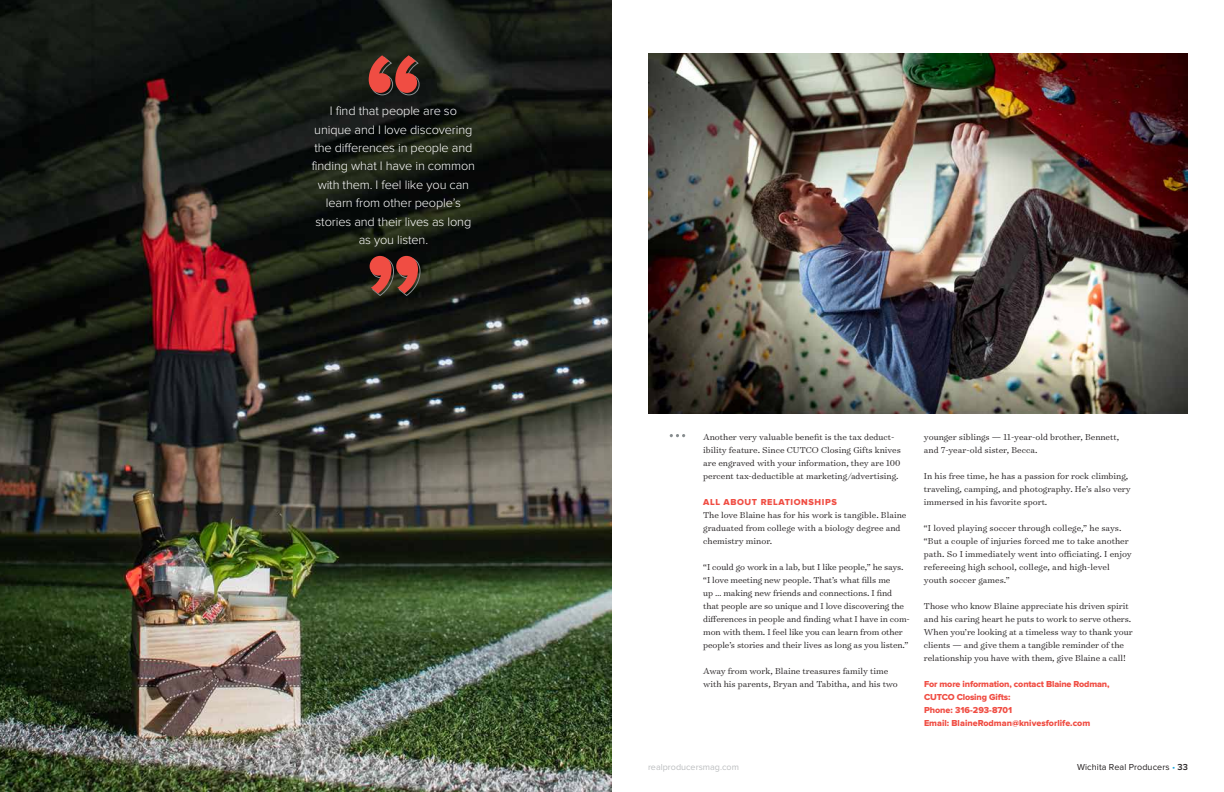
<style>
.page{position:relative;width:1224px;height:792px;background:#fff}
.page>*{position:absolute;margin:0;border:0;box-sizing:border-box;transform-origin:0 0}
.t1{font:700 130.5px/200.5px "Proxima Nova";color:#f04d43}
.t2{font:300 12.7px/18.4px "Proxima Nova";letter-spacing:-.01em;color:#fff;text-align:center}
.t3{font:300 9.8px/13px "Surveyor Text";letter-spacing:-.005em;color:#231f20}
.t4{font:9px/13px "Proxima Nova Extrabld";color:#f04d43}
.t5{font:9px "Proxima Nova";letter-spacing:.01em;color:#231f20}
.t6{font:9px "Proxima Nova Extrabld";letter-spacing:.065em;color:#f04d43}
.t7{font:9px "Proxima Nova";color:#bcbec0}
.s1{color:#19a8e0}
.s2{font-weight:600}
</style>
<div class="page">
<img style="left:0;top:0;width:612px;height:792px">
<svg style="left:370px;top:56px;width:50px;height:40px;background:#232821"></svg>
<svg style="left:371px;top:257px;width:50px;height:40px;background:#252920"></svg>
<img style="left:648px;top:54px;width:540px;height:360px">
<svg style="left:670px;top:434px;width:15px;height:3px"></svg>
<h1 class="t1" style="left:363px;top:6px;width:61px">“ ”</h1>
<p class="t2" style="left:312px;top:102px;width:165px">I find that people are so unique and I love discovering the differences in people and finding what I have in common with them. I feel like you can learn from other people’s stories and their lives as long as you listen.</p>
<p class="t3" style="left:703px;top:430px;width:199px">Another very valuable benefit is the tax deduct&shy;ibility feature. Since CUTCO Closing Gifts knives are engraved with your information, they are 100 percent tax-deductible at marketing/advertising.</p>
<p class="t6" style="left:703px;top:498px;width:135px">ALL ABOUT RELATIONSHIPS</p>
<p class="t3" style="left:703px;top:508px;width:205px">The love Blaine has for his work is tangible. Blaine graduated from college with a biology degree and chemistry minor.</p>
<p class="t3" style="left:703px;top:560px;width:208px">“I could go work in a lab, but I like people,” he says. “I love meeting new people. That’s what fills me<br>up … making new friends and connections. I find that people are so unique and I love discovering the differences in people and finding what I have in com&shy;mon with them. I feel like you can learn from other people’s stories and their lives as long as you listen.”</p>
<p class="t3" style="left:703px;top:664px;width:196px">Away from work, Blaine treasures family time with his parents, Bryan and Tabitha, and his two</p>
<p class="t3" style="left:924px;top:430px;width:197px">younger siblings — 11-year-old brother, Bennett, and 7-year-old sister, Becca.</p>
<p class="t3" style="left:924px;top:469px;width:208px">In his free time, he has a passion for rock climbing, traveling, camping, and photography. He’s also very immersed in his favorite sport.</p>
<p class="t3" style="left:924px;top:521px;width:209px">“I loved playing soccer through college,” he says. “But a couple of injuries forced me to take another path. So I immediately went into officiating. I enjoy refereeing high school, college, and high-level youth soccer games.”</p>
<p class="t3" style="left:924px;top:599px;width:210px">Those who know Blaine appreciate his driven spirit and his caring heart he puts to work to serve others.<br>When you’re looking at a timeless way to thank your clients — and give them a tangible reminder of the relationship you have with them, give Blaine a call!</p>
<p class="t4" style="left:924px;top:678px;width:187px">For more information, contact Blaine Rodman,<br>CUTCO Closing Gifts:<br>Phone: 316-293-8701<br>Email: BlaineRodman@knivesforlife.com</p>
<p class="t7" style="left:648px;top:762px;width:92px">realproducersmag.com</p>
<p class="t5" style="left:1077px;top:762px;width:112px">Wichita Real Producers <span class="s1">•</span> <span class="s2">33</span></p>
</div>
